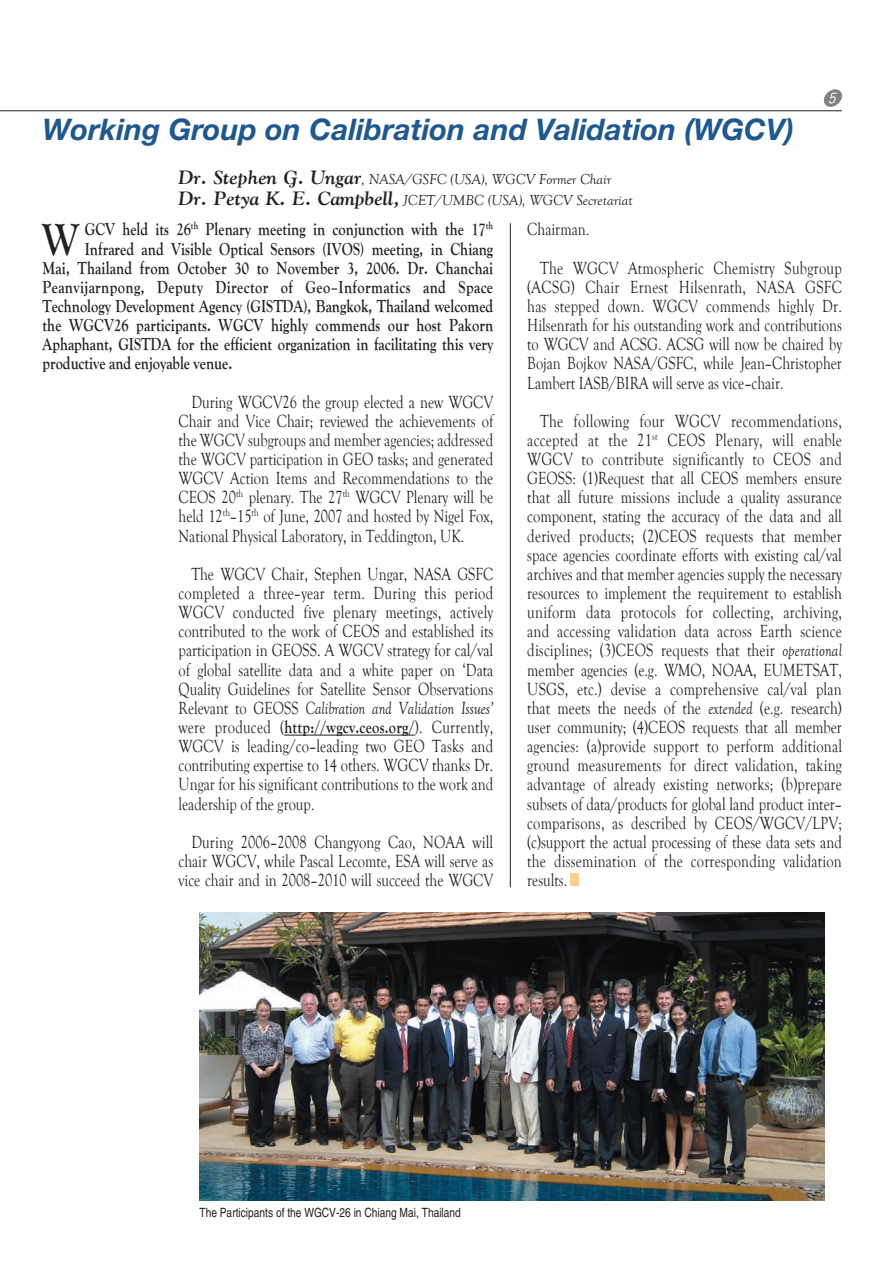
<style>
.page{position:relative;width:893px;height:1263px;background:#fff}
.page>*{position:absolute;margin:0;border:0;box-sizing:border-box;transform-origin:0 0}
.t1{font:700 46.5px "Goudy Old Style T";color:#231f20;scale:.8 1}
.t2{font:italic 700 29.7px "Helvetica Neue";color:#1f588f}
.t3{font:18px/19.2px "Goudy Old Style T";color:#231f20;text-align:justify;scale:.8 1}
.t4{font:700 18px "Goudy Old Style T";letter-spacing:.005em;color:#231f20;scale:.8 1}
.t5{font:700 18px "Goudy Old Style T";letter-spacing:.03em;color:#231f20;scale:.8 1}
.t6{font:18px/38.2px "Goudy Old Style T";letter-spacing:.02em;color:#231f20;scale:.8 1}
.t7{font:italic 14.85px/21.3px "Goudy Old Style T";color:#231f20}
.t8{font:12.75px "Helvetica";color:#231f20;scale:.8 1}
.s1{font-family:"Gilde";font-weight:700;font-size:19.2px}
.s2{font-style:italic}
.s3{font-weight:700}
</style>
<div class="page">
<hr style="left:0;top:111px;width:842px;height:1px;background:#231f20">
<svg style="left:823px;top:89px;width:19px;height:18px"></svg>
<img style="left:199px;top:912px;width:625px;height:288px">
<hr style="left:284px;top:735px;width:131px;height:1px;background:#231f20">
<hr style="left:510px;top:223px;width:1px;height:664px;background:#231f20">
<div style="left:570px;top:873px;width:8px;height:13px;background:#fdcf8c"></div>
<h2 class="t2" style="left:43px;top:111px;width:753px">Working Group on Calibration and Validation (WGCV)</h2>
<p class="t7" style="left:179px;top:169px;width:455px"><span class="s1">Dr. Stephen G. Ungar</span>, NASA/GSFC (USA), WGCV Former Chair<br><span class="s1">Dr. Petya K. E. Campbell,</span> JCET/UMBC (USA), WGCV Secretariat</p>
<h1 class="t1" style="left:43px;top:213px;width:47px">W</h1>
<p class="t4" style="left:85px;top:219px;width:512px">GCV held its 26<sup>th</sup> Plenary meeting in conjunction with the 17<sup>th</sup></p>
<p class="t4" style="left:85px;top:239px;width:512px">Infrared and Visible Optical Sensors (IVOS) meeting, in Chiang</p>
<p class="t4" style="left:43px;top:258px;width:565px">Mai, Thailand from October 30 to November 3, 2006. Dr. Chanchai</p>
<p class="t5" style="left:43px;top:277px;width:565px">Peanvijarnpong, Deputy Director of Geo–Informatics and Space</p>
<p class="t4" style="left:43px;top:296px;width:565px">Technology Development Agency (GISTDA), Bangkok, Thailand welcomed</p>
<p class="t4" style="left:43px;top:315px;width:565px">the WGCV26 participants. WGCV highly commends our host Pakorn</p>
<p class="t4" style="left:43px;top:334px;width:565px">Aphaphant, GISTDA for the efficient organization in facilitating this very</p>
<p class="t4" style="left:43px;top:353px;width:239px">productive and enjoyable venue.</p>
<p class="t3" style="left:179px;top:393px;width:395px;text-indent:13px">During WGCV26 the group elected a new WGCV Chair and Vice Chair; reviewed the achievements of the WGCV subgroups and member agencies; addressed the WGCV participation in GEO tasks; and generated WGCV Action Items and Recommendations to the CEOS 20<sup>th</sup> plenary. The 27<sup>th</sup> WGCV Plenary will be held 12<sup>th</sup>–15<sup>th</sup> of June, 2007 and hosted by Nigel Fox, National Physical Laboratory, in Teddington, UK.</p>
<p class="t3" style="left:179px;top:565px;width:395px;text-indent:13px">The WGCV Chair, Stephen Ungar, NASA GSFC completed a three–year term. During this period WGCV conducted five plenary meetings, actively contributed to the work of CEOS and established its participation in GEOSS. A WGCV strategy for cal/val of global satellite data and a white paper on ‘Data Quality Guidelines for Satellite Sensor Observations Relevant to GEOSS <span class="s2">Calibration and Validation Issues’ </span>were produced (<span class="s3">http://wgcv.ceos.org/</span>). Currently, WGCV is leading/co–leading two GEO Tasks and contributing expertise to 14 others. WGCV thanks Dr.<br>Ungar for his significant contributions to the work and leadership of the group.</p>
<p class="t3" style="left:179px;top:833px;width:395px;text-indent:13px">During 2006–2008 Changyong Cao, NOAA will chair WGCV, while Pascal Lecomte, ESA will serve as vice chair and in 2008–2010 will succeed the WGCV</p>
<p class="t6" style="left:540px;top:211px;width:379px;text-indent:-13px">Chairman.<br>The WGCV Atmospheric Chemistry Subgroup</p>
<p class="t3" style="left:527px;top:278px;width:395px">(ACSG) Chair Ernest Hilsenrath, NASA GSFC has stepped down. WGCV commends highly Dr.<br>Hilsenrath for his outstanding work and contributions to WGCV and ACSG. ACSG will now be chaired by Bojan Bojkov NASA/GSFC, while Jean–Christopher Lambert IASB/BIRA will serve as vice–chair.</p>
<p class="t3" style="left:527px;top:412px;width:395px;text-indent:13px">The following four WGCV recommendations, accepted at the 21<sup>st</sup> CEOS Plenary, will enable WGCV to contribute significantly to CEOS and GEOSS: (1)Request that all CEOS members ensure that all future missions include a quality assurance component, stating the accuracy of the data and all derived products; (2)CEOS requests that member space agencies coordinate efforts with existing cal/val archives and that member agencies supply the necessary resources to implement the requirement to establish uniform data protocols for collecting, archiving, and accessing validation data across Earth science disciplines; (3)CEOS requests that their <span class="s2">operational </span>member agencies (e.g. WMO, NOAA, EUMETSAT, USGS, etc.) devise a comprehensive cal/val plan that meets the needs of the <span class="s2">extended</span> (e.g. research) user community; (4)CEOS requests that all member agencies: (a)provide support to perform additional ground measurements for direct validation, taking advantage of already existing networks; (b)prepare subsets of data/products for global land product inter– comparisons, as described by CEOS/WGCV/LPV; (c)support the actual processing of these data sets and the dissemination of the corresponding validation results.</p>
<p class="t8" style="left:199px;top:1205px;width:328px">The Participants of the WGCV-26 in Chiang Mai, Thailand</p>
</div>
